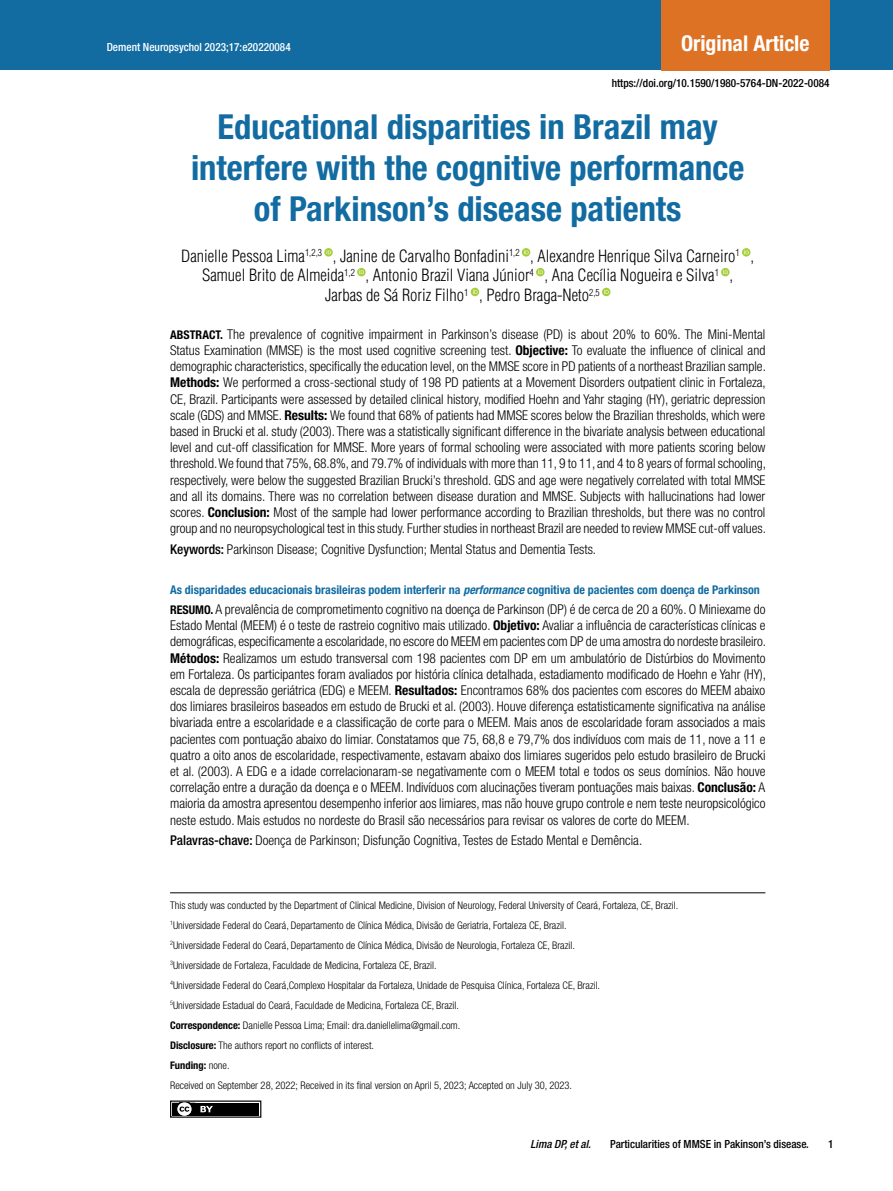
<style>
.page{position:relative;width:893px;height:1191px;background:#fff}
.page>*{position:absolute;margin:0;border:0;box-sizing:border-box;transform-origin:0 0}
.t1{font:700 condensed 34.5px/40.5px "Helvetica Neue LT Std";color:#126ca2;text-align:center}
.t2{font:700 condensed 21.75px "Helvetica Neue LT Std";color:#fff}
.t3{font:300 condensed 16.5px "Helvetica LT Std";color:#000}
.t4{font:300 condensed 13.5px/16.2px "Helvetica Neue LT Std";color:#000;text-align:justify}
.t5{font:700 condensed 12px "Helvetica Neue LT Std";color:#126ca2}
.t6{font:500 condensed 11.25px "Helvetica Neue LT Std";color:#000}
.t7{font:500 condensed 11.25px "Helvetica Neue LT Std";color:#fff}
.t8{font:italic 500 condensed 11.25px "Helvetica Neue LT Std";color:#000}
.t9{font:300 condensed 10.5px/20px "Helvetica Neue LT Std";color:#000}
.s1{font-weight:700;font-size:12px}
.s2{font-weight:700}
.s3{font-weight:500}
.s4{font-style:italic}
</style>
<div class="page">
<div style="left:0;top:0;width:893px;height:70px;background:#126ca2"></div>
<div style="left:661px;top:0;width:168px;height:70px;background:#dd7225"></div>
<div style="left:170px;top:1100px;width:91px;height:17px;border:1px solid #000"></div>
<div style="left:172px;top:1102px;width:87px;height:13px;background:#000"></div>
<svg style="left:172px;top:1102px;width:41px;height:13px"></svg>
<svg style="left:324px;top:248px;width:9px;height:8px"></svg>
<svg style="left:327px;top:250px;width:4px;height:4px"></svg>
<svg style="left:522px;top:248px;width:8px;height:8px"></svg>
<svg style="left:524px;top:250px;width:5px;height:4px"></svg>
<svg style="left:742px;top:248px;width:8px;height:8px"></svg>
<svg style="left:744px;top:250px;width:5px;height:4px"></svg>
<svg style="left:357px;top:268px;width:9px;height:8px"></svg>
<svg style="left:359px;top:269px;width:5px;height:5px"></svg>
<svg style="left:536px;top:268px;width:9px;height:8px"></svg>
<svg style="left:538px;top:269px;width:5px;height:5px"></svg>
<svg style="left:721px;top:268px;width:9px;height:8px"></svg>
<svg style="left:723px;top:269px;width:5px;height:5px"></svg>
<div style="left:471px;top:288px;width:8px;height:8px;background:#a6ce39;border-radius:50%"></div>
<svg style="left:473px;top:289px;width:5px;height:5px"></svg>
<div style="left:602px;top:288px;width:8px;height:8px;background:#a6ce39;border-radius:50%"></div>
<svg style="left:604px;top:289px;width:5px;height:5px"></svg>
<hr style="left:170px;top:892px;width:595px;height:1px;background:#000">
<p class="t7" style="left:107px;top:41px;width:186px">Dement Neuropsychol 2023;17:e20220084</p>
<h2 class="t2" style="left:681px;top:31px;width:130px">Original Article</h2>
<p class="t6" style="left:612px;top:76px;width:219px">https://doi.org/10.1590/1980-5764-DN-2022-0084</p>
<h1 class="t1" style="left:191px;top:106px;width:555px">Educational disparities in Brazil may interfere with the cognitive performance of Parkinson’s disease patients</h1>
<p class="t3" style="left:181px;top:245px;width:574px">Danielle Pessoa Lima<sup>1,2,3</sup> , Janine de Carvalho Bonfadini<sup>1,2</sup> , Alexandre Henrique Silva Carneiro<sup>1</sup> ,</p>
<p class="t3" style="left:202px;top:265px;width:532px">Samuel Brito de Almeida<sup>1,2</sup> , Antonio Brazil Viana Júnior<sup>4</sup> , Ana Cecília Nogueira e Silva<sup>1</sup> ,</p>
<p class="t3" style="left:325px;top:285px;width:276px">Jarbas de Sá Roriz Filho<sup>1</sup> , Pedro Braga-Neto<sup>2,5</sup></p>
<p class="t4" style="left:170px;top:326px;width:597px"><span class="s1">ABSTRACT.</span> The prevalence of cognitive impairment in Parkinson’s disease (PD) is about 20% to 60%. The Mini-Mental Status Examination (MMSE) is the most used cognitive screening test. <span class="s2">Objective:</span> To evaluate the influence of clinical and demographic characteristics, specifically the education level, on the MMSE score in PD patients of a northeast Brazilian sample.<br><span class="s2">Methods:</span> We performed a cross-sectional study of 198 PD patients at a Movement Disorders outpatient clinic in Fortaleza, CE, Brazil. Participants were assessed by detailed clinical history, modified Hoehn and Yahr staging (HY), geriatric depression scale (GDS) and MMSE. <span class="s2">Results:</span> We found that 68% of patients had MMSE scores below the Brazilian thresholds, which were based in Brucki et al. study (2003). There was a statistically significant difference in the bivariate analysis between educational level and cut-off classification for MMSE. More years of formal schooling were associated with more patients scoring below threshold. We found that 75%, 68.8%, and 79.7% of individuals with more than 11, 9 to 11, and 4 to 8 years of formal schooling, respectively, were below the suggested Brazilian Brucki’s threshold. GDS and age were negatively correlated with total MMSE and all its domains. There was no correlation between disease duration and MMSE. Subjects with hallucinations had lower scores. <span class="s2">Conclusion:</span> Most of the sample had lower performance according to Brazilian thresholds, but there was no control group and no neuropsychological test in this study. Further studies in northeast Brazil are needed to review MMSE cut-off values.</p>
<p class="t4" style="left:170px;top:540px;width:428px"><span class="s3">Keywords:</span> Parkinson Disease; Cognitive Dysfunction; Mental Status and Dementia Tests.</p>
<p class="t5" style="left:170px;top:582px;width:591px">As disparidades educacionais brasileiras podem interferir na <span class="s4">performance</span> cognitiva de pacientes com doença de Parkinson</p>
<p class="t4" style="left:170px;top:601px;width:597px"><span class="s1">RESUMO.</span> A prevalência de comprometimento cognitivo na doença de Parkinson (DP) é de cerca de 20 a 60%. O Miniexame do Estado Mental (MEEM) é o teste de rastreio cognitivo mais utilizado. <span class="s2">Objetivo:</span> Avaliar a influência de características clínicas e demográficas, especificamente a escolaridade, no escore do MEEM em pacientes com DP de uma amostra do nordeste brasileiro.<br><span class="s2">Métodos:</span> Realizamos um estudo transversal com 198 pacientes com DP em um ambulatório de Distúrbios do Movimento em Fortaleza. Os participantes foram avaliados por história clínica detalhada, estadiamento modificado de Hoehn e Yahr (HY), escala de depressão geriátrica (EDG) e MEEM. <span class="s2">Resultados:</span> Encontramos 68% dos pacientes com escores do MEEM abaixo dos limiares brasileiros baseados em estudo de Brucki et al. (2003). Houve diferença estatisticamente significativa na análise bivariada entre a escolaridade e a classificação de corte para o MEEM. Mais anos de escolaridade foram associados a mais pacientes com pontuação abaixo do limiar. Constatamos que 75, 68,8 e 79,7% dos indivíduos com mais de 11, nove a 11 e quatro a oito anos de escolaridade, respectivamente, estavam abaixo dos limiares sugeridos pelo estudo brasileiro de Brucki et al. (2003). A EDG e a idade correlacionaram-se negativamente com o MEEM total e todos os seus domínios. Não houve correlação entre a duração da doença e o MEEM. Indivíduos com alucinações tiveram pontuações mais baixas. <span class="s2">Conclusão:</span> A maioria da amostra apresentou desempenho inferior aos limiares, mas não houve grupo controle e nem teste neuropsicológico neste estudo. Mais estudos no nordeste do Brasil são necessários para revisar os valores de corte do MEEM.</p>
<p class="t4" style="left:170px;top:832px;width:474px"><span class="s3">Palavras-chave:</span> Doença de Parkinson; Disfunção Cognitiva, Testes de Estado Mental e Demência.</p>
<p class="t9" style="left:170px;top:895px;width:510px">This study was conducted by the Department of Clinical Medicine, Division of Neurology, Federal University of Ceará, Fortaleza, CE, Brazil.<br><sup>1</sup>Universidade Federal do Ceará, Departamento de Clínica Médica, Divisão de Geriatria, Fortaleza CE, Brazil.<br><sup>2</sup>Universidade Federal do Ceará, Departamento de Clínica Médica, Divisão de Neurologia, Fortaleza CE, Brazil.<br><sup>3</sup>Universidade de Fortaleza, Faculdade de Medicina, Fortaleza CE, Brazil.<br><sup>4</sup>Universidade Federal do Ceará,Complexo Hospitalar da Fortaleza, Unidade de Pesquisa Clínica, Fortaleza CE, Brazil.<br><sup>5</sup>Universidade Estadual do Ceará, Faculdade de Medicina, Fortaleza CE, Brazil.<br><span class="s2">Correspondence:</span> Danielle Pessoa Lima; Email: dra.daniellelima@gmail.com.<br><span class="s2">Disclosure:</span> The authors report no conflicts of interest.<br><span class="s2">Funding:</span> none.<br>Received on September 28, 2022; Received in its final version on April 5, 2023; Accepted on July 30, 2023.</p>
<p class="t8" style="left:531px;top:1137px;width:62px">Lima DP, et al.</p>
<p class="t6" style="left:610px;top:1137px;width:200px">Particularities of MMSE in Pakinson’s disease.</p>
<p class="t6" style="left:828px;top:1137px;width:7px">1</p>
</div>
